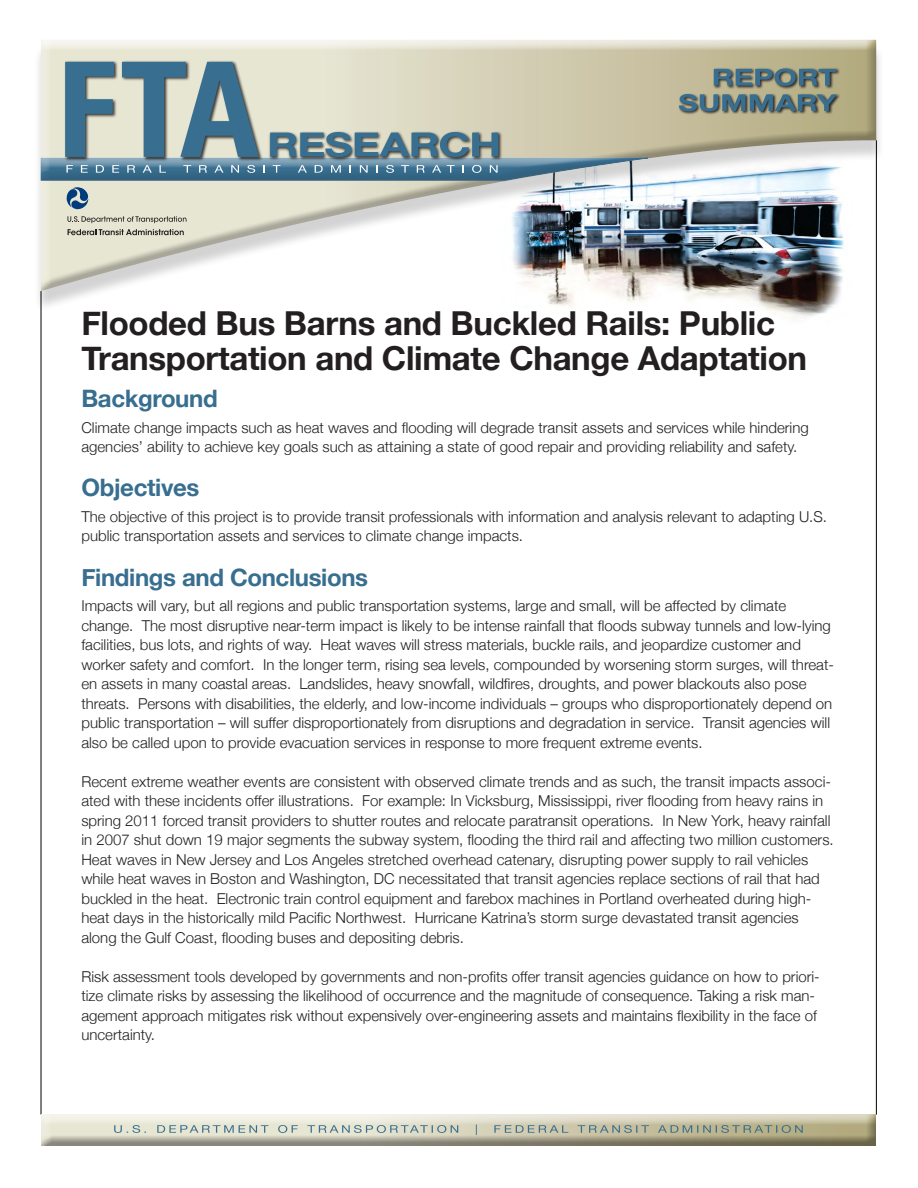
<style>
.page{position:relative;width:918px;height:1188px;background:#fff}
.page>*{position:absolute;margin:0;border:0;box-sizing:border-box;transform-origin:0 0}
.main_header{font:700 33px/34.5px "Helvetica Neue";letter-spacing:-.01em;color:#231f20}
.subhead1{font:700 24px "Helvetica Neue";letter-spacing:-.015em;color:#386e8f}
.body_text{font:300 15px/19.5px "Helvetica Neue";color:#231f20}
</style>
<div class="page">
<div style="left:33px;top:45px;width:851px;height:267px;background:#231f20;opacity:.2"></div>
<div style="left:40px;top:40px;width:837px;height:251px;background:#231f20;opacity:.31"></div>
<div style="left:39px;top:158px;width:609px;height:25px;background:#231f20;opacity:.12"></div>
<hr style="left:41px;top:291px;width:1px;height:824px;background:#000">
<hr style="left:876px;top:140px;width:1px;height:975px;background:#000">
<svg style="left:40px;top:62px;width:608px;height:119px;background:#a5b3af"></svg>
<svg style="left:66px;top:187px;width:23px;height:23px"></svg>
<svg style="left:67px;top:216px;width:119px;height:7px"></svg>
<svg style="left:68px;top:229px;width:116px;height:6px"></svg>
<div style="left:39px;top:1113px;width:839px;height:30px;background:#fff;opacity:.75"></div>
<div style="left:39px;top:1115px;width:839px;height:33px;background:#231f20;opacity:.47"></div>
<svg style="left:114px;top:1124px;width:689px;height:11px;background:#bcc1b1"></svg>
<div style="left:678px;top:93px;width:162px;height:22px;background:#231f20;opacity:.94"></div>
<svg style="left:679px;top:94px;width:158px;height:17px;background:#61797d"></svg>
<div style="left:713px;top:67px;width:127px;height:23px;background:#231f20;opacity:.94"></div>
<svg style="left:714px;top:68px;width:122px;height:18px;background:#657b7c"></svg>
<p class="main_header" style="left:81px;top:305px;width:727px">Flooded Bus Barns and Buckled Rails: Public<br>Transportation and Climate Change Adaptation</p>
<p class="subhead1" style="left:81px;top:377px;width:138px">Background</p>
<p class="body_text" style="left:81px;top:417px;width:729px">Climate change impacts such as heat waves and flooding will degrade transit assets and services while hindering agencies’ ability to achieve key goals such as attaining a state of good repair and providing reliability and safety.</p>
<p class="subhead1" style="left:81px;top:466px;width:120px">Objectives</p>
<p class="body_text" style="left:81px;top:506px;width:747px">The objective of this project is to provide transit professionals with information and analysis relevant to adapting U.S. public transportation assets and services to climate change impacts.</p>
<p class="subhead1" style="left:81px;top:555px;width:288px">Findings and Conclusions</p>
<p class="body_text" style="left:81px;top:595px;width:754px">Impacts will vary, but all regions and public transportation systems, large and small, will be affected by climate change. The most disruptive near-term impact is likely to be intense rainfall that floods subway tunnels and low-lying facilities, bus lots, and rights of way. Heat waves will stress materials, buckle rails, and jeopardize customer and worker safety and comfort. In the longer term, rising sea levels, compounded by worsening storm surges, will threat&shy;en assets in many coastal areas. Landslides, heavy snowfall, wildfires, droughts, and power blackouts also pose threats. Persons with disabilities, the elderly, and low-income individuals – groups who disproportionately depend on public transportation – will suffer disproportionately from disruptions and degradation in service. Transit agencies will also be called upon to provide evacuation services in response to more frequent extreme events.</p>
<p class="body_text" style="left:81px;top:771px;width:754px">Recent extreme weather events are consistent with observed climate trends and as such, the transit impacts associ&shy;ated with these incidents offer illustrations. For example: In Vicksburg, Mississippi, river flooding from heavy rains in spring 2011 forced transit providers to shutter routes and relocate paratransit operations. In New York, heavy rainfall in 2007 shut down 19 major segments the subway system, flooding the third rail and affecting two million customers.<br>Heat waves in New Jersey and Los Angeles stretched overhead catenary, disrupting power supply to rail vehicles while heat waves in Boston and Washington, DC necessitated that transit agencies replace sections of rail that had buckled in the heat. Electronic train control equipment and farebox machines in Portland overheated during high&shy;heat days in the historically mild Pacific Northwest. Hurricane Katrina’s storm surge devastated transit agencies along the Gulf Coast, flooding buses and depositing debris.</p>
<p class="body_text" style="left:81px;top:966px;width:740px">Risk assessment tools developed by governments and non-profits offer transit agencies guidance on how to priori&shy;tize climate risks by assessing the likelihood of occurrence and the magnitude of consequence. Taking a risk man&shy;agement approach mitigates risk without expensively over-engineering assets and maintains flexibility in the face of uncertainty.</p>
</div>
